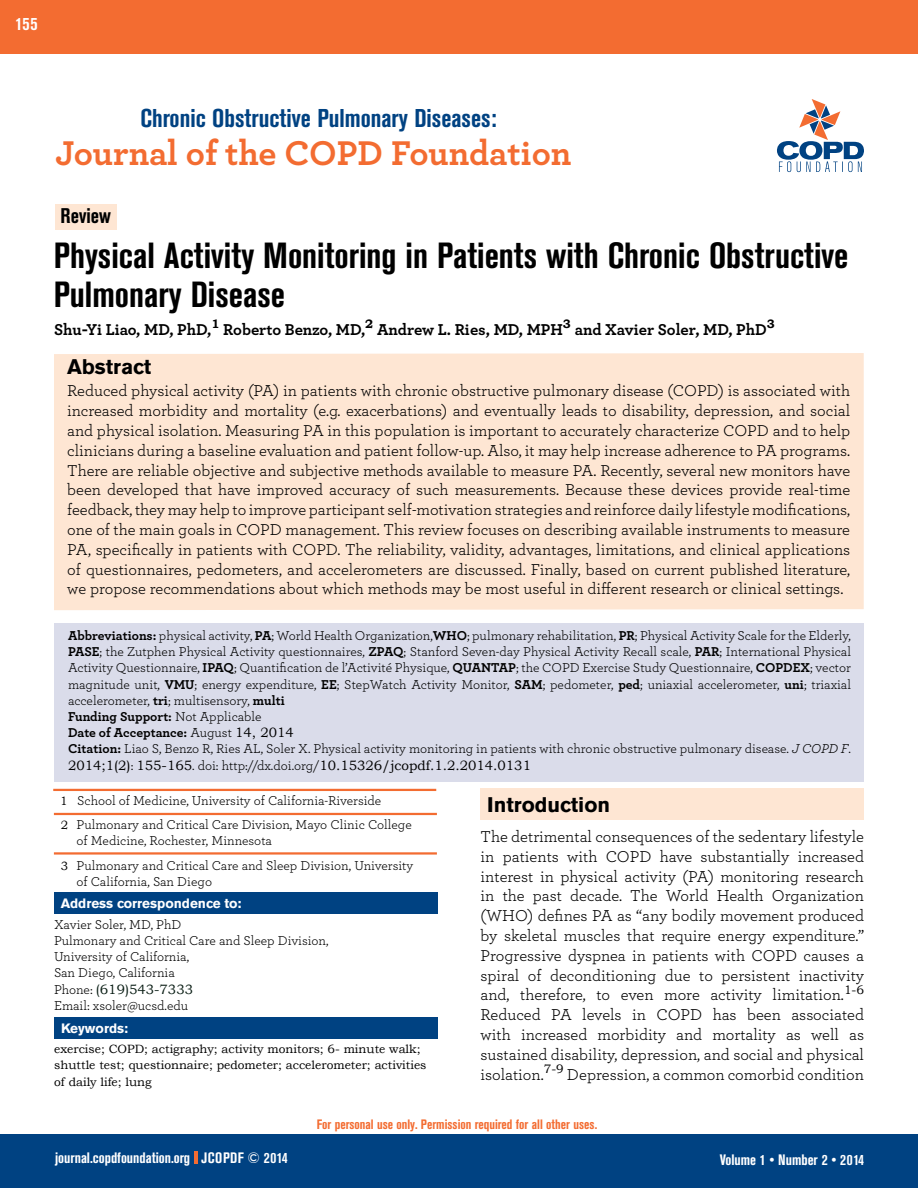
<style>
.page{position:relative;width:918px;height:1188px;background:#fff}
.page>*{position:absolute;margin:0;border:0;box-sizing:border-box;transform-origin:0 0}
.t1{font:700 condensed 36px/39px "Akzidenz Grotesk BE";color:#000}
.t2{font:700 36px "Breathe";color:#f36c31}
.t3{font:700 condensed 25.5px "Akzidenz Grotesk BE";color:#004282}
.t4{font:700 21px "Akzidenz Grotesk BE";color:#000}
.t5{font:700 condensed 21px "Akzidenz Grotesk BE";color:#000}
.t6{font:700 condensed 18px "Akzidenz Grotesk BE";color:#fff}
.t7{font:16.5px/19.8px "Breathe";color:#000;text-align:justify}
.t8{font:700 16.5px "Breathe";color:#000}
.t9{font:700 condensed 15px "Akzidenz Grotesk BE";color:#fff}
.t10{font:13.5px/16.2px "Breathe";color:#000}
.t11{font:700 13.5px "Breathe";color:#000}
.t12{font:700 condensed 13.5px "Akzidenz Grotesk BE";color:#f36c31}
.t13{font:700 13.5px "Akzidenz Grotesk BE";color:#fff}
.t14{font:13.5px "Bookman Old Style";color:#091d14}
.t15{font:12px/16.2px "Bookman Old Style";color:#000}
.s1{font-weight:700}
.s2{font-weight:400}
.s3{font-family:"Bookman Old Style";font-weight:400}
.s4{font-style:italic}
.s5{font-family:"Bookman Old Style"}
.s6{font-family:"Breathe";color:#000}
</style>
<div class="page">
<div style="left:0;top:1134px;width:918px;height:54px;background:#004282"></div>
<div style="left:0;top:0;width:918px;height:54px;background:#f36c31"></div>
<svg style="left:194px;top:1152px;width:3px;height:12px"></svg>
<svg style="left:777px;top:99px;width:87px;height:73px"></svg>
<div style="left:55px;top:205px;width:62px;height:25px;background:#fee6d3"></div>
<div style="left:54px;top:353px;width:810px;height:257px;background:#fee6d3"></div>
<div style="left:54px;top:623px;width:810px;height:159px;background:#dadcea"></div>
<hr style="left:54px;top:813px;width:383px;height:2px;background:#f36c31">
<hr style="left:54px;top:852px;width:383px;height:3px;background:#f36c31">
<hr style="left:53px;top:789px;width:383px;height:2px;background:#f36c31">
<div style="left:54px;top:892px;width:383px;height:22px;background:#004282"></div>
<div style="left:54px;top:1017px;width:383px;height:22px;background:#004282"></div>
<div style="left:480px;top:789px;width:384px;height:31px;background:#fee6d3"></div>
<p class="t6" style="left:15px;top:13px;width:24px">155</p>
<p class="t3" style="left:140px;top:104px;width:358px">Chronic Obstructive Pulmonary Diseases:</p>
<p class="t2" style="left:55px;top:125px;width:518px">Journal of the COPD Foundation</p>
<p class="t5" style="left:61px;top:204px;width:52px">Review</p>
<p class="t1" style="left:54px;top:236px;width:796px">Physical Activity Monitoring in Patients with Chronic Obstructive<br>Pulmonary Disease</p>
<p class="t8" style="left:54px;top:316px;width:722px">Shu-Yi Liao, MD, PhD,<sup>1</sup> Roberto Benzo, MD,<sup>2</sup> Andrew L. Ries, MD, MPH<sup>3</sup> and Xavier Soler, MD, PhD<sup>3</sup></p>
<p class="t4" style="left:67px;top:354px;width:85px">Abstract</p>
<p class="t7" style="left:67px;top:380px;width:785px">Reduced physical activity (PA) in patients with chronic obstructive pulmonary disease (COPD) is associated with increased morbidity and mortality (e.g. exacerbations) and eventually leads to disability, depression, and social and physical isolation. Measuring PA in this population is important to accurately characterize COPD and to help clinicians during a baseline evaluation and patient follow-up. Also, it may help increase adherence to PA programs.<br>There are reliable objective and subjective methods available to measure PA. Recently, several new monitors have been developed that have improved accuracy of such measurements. Because these devices provide real-time feedback, they may help to improve participant self-motivation strategies and reinforce daily lifestyle modifications, one of the main goals in COPD management. This review focuses on describing available instruments to measure PA, specifically in patients with COPD. The reliability, validity, advantages, limitations, and clinical applications of questionnaires, pedometers, and accelerometers are discussed. Finally, based on current published literature, we propose recommendations about which methods may be most useful in different research or clinical settings.</p>
<p class="t10" style="left:68px;top:627px;width:785px;text-align:justify"><span class="s1">Abbreviations:</span> physical activity, <span class="s1">PA</span>; World Health Organization,<span class="s1">WHO</span>; pulmonary rehabilitation, <span class="s1">PR</span>; Physical Activity Scale for the Elderly, <span class="s1">PASE</span>; the Zutphen Physical Activity questionnaires, <span class="s1">ZPAQ</span>; Stanford Seven-day Physical Activity Recall scale, <span class="s1">PAR</span>; International Physical Activity Questionnaire, <span class="s1">IPAQ</span>; Quantification de l’Activité Physique, <span class="s1">QUANTAP</span>; the COPD Exercise Study Questionnaire, <span class="s1">COPDEX</span>; vector magnitude unit, <span class="s1">VMU</span>; energy expenditure, <span class="s1">EE</span>; StepWatch Activity Monitor, <span class="s1">SAM</span>; pedometer, <span class="s1">ped</span>; uniaxial accelerometer, <span class="s1">uni</span>; triaxial accelerometer, <span class="s1">tri</span>; multisensory, <span class="s1">multi</span></p>
<p class="t11" style="left:68px;top:706px;width:195px">Funding Support: <span class="s2">Not Applicable</span></p>
<p class="t11" style="left:68px;top:722px;width:227px">Date of Acceptance: <span class="s2">August</span> <span class="s3">14, 2014</span></p>
<p class="t10" style="left:68px;top:740px;width:785px"><span class="s1">Citation:</span> Liao S, Benzo R, Ries AL, Soler X. Physical activity monitoring in patients with chronic obstructive pulmonary disease. <span class="s4">J COPD F</span>.<br><span class="s5">2014;1(2)</span>: <span class="s5">155-165</span>. doi: http://dx.doi.org/<span class="s5">10.15326/jcopdf.1.2.2014.0131</span></p>
<p class="t15" style="left:60px;top:793px;width:9px">1</p>
<p class="t10" style="left:77px;top:792px;width:306px">School of Medicine, University of California-Riverside</p>
<p class="t15" style="left:61px;top:817px;width:9px">2</p>
<p class="t10" style="left:77px;top:816px;width:337px">Pulmonary and Critical Care Division, Mayo Clinic College of Medicine, Rochester, Minnesota</p>
<p class="t15" style="left:61px;top:858px;width:9px">3</p>
<p class="t10" style="left:77px;top:856px;width:338px">Pulmonary and Critical Care and Sleep Division, University of California, San Diego</p>
<p class="t13" style="left:61px;top:895px;width:182px">Address correspondence to:</p>
<p class="t10" style="left:54px;top:916px;width:129px">Xavier Soler, MD, PhD</p>
<p class="t10" style="left:54px;top:932px;width:276px">Pulmonary and Critical Care and Sleep Division,</p>
<p class="t10" style="left:54px;top:948px;width:137px">University of California,</p>
<p class="t10" style="left:54px;top:964px;width:122px">San Diego, California</p>
<p class="t14" style="left:54px;top:980px;width:141px"><span class="s6">Phone:</span> (619)543-7333</p>
<p class="t10" style="left:54px;top:997px;width:136px">Email: xsoler@ucsd.edu</p>
<p class="t15" style="left:54px;top:1041px;width:374px">exercise; COPD; actigraphy; activity monitors; 6- minute walk; shuttle test; questionnaire; pedometer; accelerometer; activities of daily life; lung</p>
<p class="t13" style="left:61px;top:1021px;width:69px">Keywords:</p>
<p class="t4" style="left:487px;top:793px;width:124px">Introduction</p>
<p class="t7" style="left:481px;top:826px;width:385px">The detrimental consequences of the sedentary lifestyle in patients with COPD have substantially increased interest in physical activity (PA) monitoring research in the past decade. The World Health Organization (WHO) defines PA as “any bodily movement produced by skeletal muscles that require energy expenditure.” Progressive dyspnea in patients with COPD causes a spiral of deconditioning due to persistent inactivity and, therefore, to even more activity limitation.<sup>1-6<br></sup>Reduced PA levels in COPD has been associated with increased morbidity and mortality as well as sustained disability, depression, and social and physical isolation.<sup>7-9</sup> Depression, a common comorbid condition</p>
<p class="t12" style="left:317px;top:1117px;width:282px">For personal use only. Permission required for all other uses.</p>
<p class="t9" style="left:55px;top:1149px;width:234px">journal.copdfoundation.org JCOPDF © 2014</p>
<p class="t9" style="left:720px;top:1151px;width:146px">Volume 1 • Number 2 • 2014</p>
</div>
